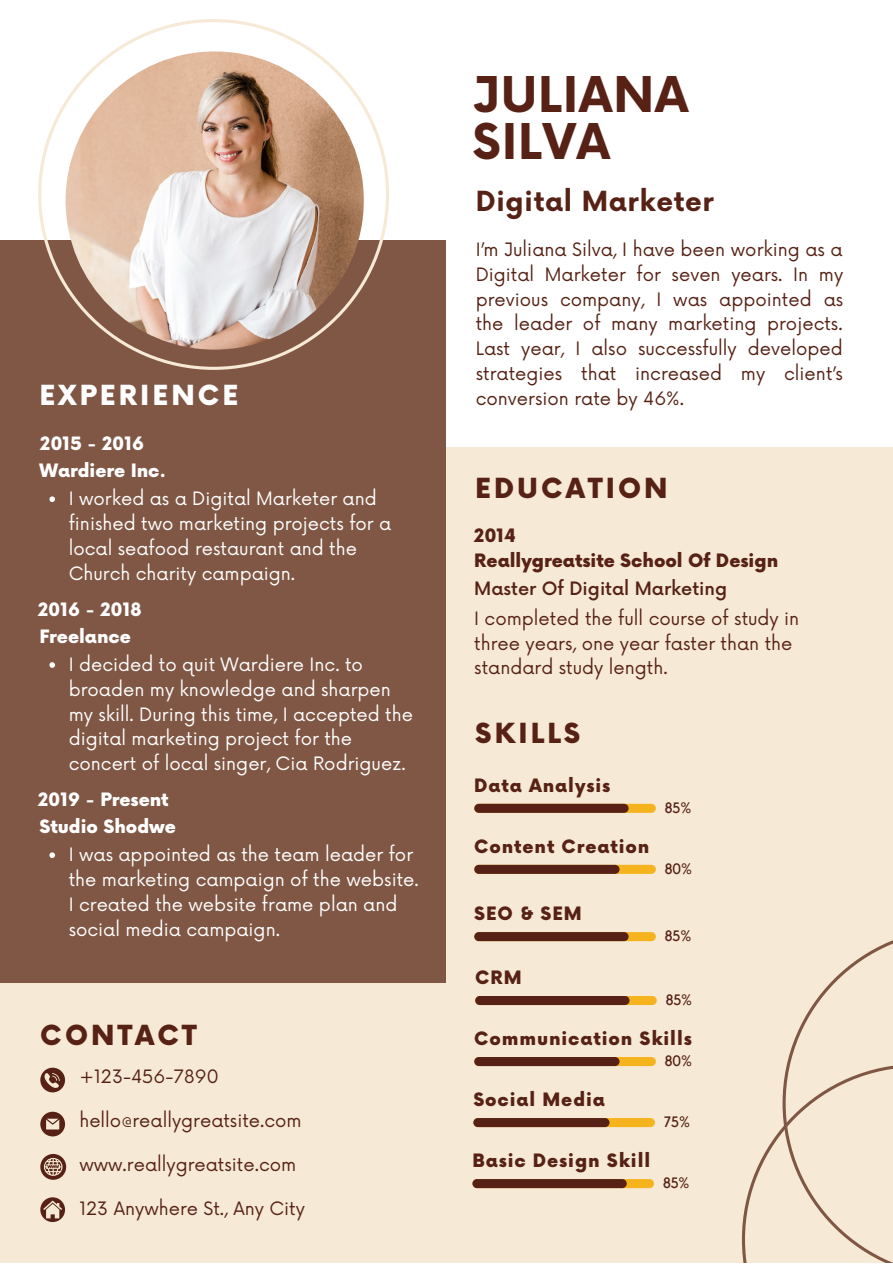
<style>
.page{position:relative;width:893px;height:1264px;background:#fff}
.page>*{position:absolute;margin:0;border:0;box-sizing:border-box;transform-origin:0 0}
.t1{font:700 48px "Now";letter-spacing:.02em;color:#572215}
.t2{font:900 27px "Now";letter-spacing:.115em;color:#572215}
.t3{font:700 27px "Now";letter-spacing:.025em;color:#572215}
.t4{font:900 27px "Now";letter-spacing:.115em;color:#fff}
.t5{font:18px/24.8px "Now";color:#572215;text-align:justify}
.t6{font:18px/24.8px "Now";color:#fff}
.t7{font:900 18px "Now";letter-spacing:.05em;color:#572215}
.t8{font:900 18px "Now";color:#fff}
.t9{font:900 18px "Now";color:#572215}
.t10{font:500 18px "Now";color:#572215}
.t11{font:15px "Kollektif";color:#572215}
</style>
<div class="page">
<div style="left:0;top:447px;width:892px;height:815px;background:#f6ead6"></div>
<div style="left:0;top:240px;width:446px;height:742px;background:#805745"></div>
<svg style="left:38px;top:19px;width:351px;height:351px"></svg>
<img style="left:66px;top:51px;width:298px;height:298px;border-radius:50%">
<div style="left:474px;top:803px;width:181px;height:9px;background:#f5b31d;border-radius:5px"></div>
<div style="left:474px;top:803px;width:154px;height:9px;background:#572215;border-radius:5px"></div>
<div style="left:474px;top:864px;width:181px;height:9px;background:#f5b31d;border-radius:5px"></div>
<div style="left:474px;top:864px;width:145px;height:9px;background:#572215;border-radius:5px"></div>
<div style="left:474px;top:932px;width:181px;height:9px;background:#f5b31d;border-radius:5px"></div>
<div style="left:474px;top:932px;width:154px;height:9px;background:#572215;border-radius:5px"></div>
<div style="left:475px;top:995px;width:181px;height:10px;background:#f5b31d;border-radius:5px"></div>
<div style="left:475px;top:995px;width:154px;height:10px;background:#572215;border-radius:5px"></div>
<div style="left:474px;top:1056px;width:181px;height:10px;background:#f5b31d;border-radius:5px"></div>
<div style="left:474px;top:1056px;width:145px;height:10px;background:#572215;border-radius:5px"></div>
<div style="left:473px;top:1117px;width:182px;height:10px;background:#f5b31d;border-radius:5px"></div>
<div style="left:473px;top:1117px;width:136px;height:10px;background:#572215;border-radius:5px"></div>
<div style="left:472px;top:1178px;width:182px;height:10px;background:#f5b31d;border-radius:5px"></div>
<div style="left:472px;top:1178px;width:154px;height:10px;background:#572215;border-radius:5px"></div>
<svg style="left:40px;top:1067px;width:25px;height:25px"></svg>
<svg style="left:40px;top:1154px;width:26px;height:25px"></svg>
<svg style="left:40px;top:1111px;width:25px;height:25px"></svg>
<svg style="left:40px;top:1197px;width:25px;height:24px"></svg>
<svg style="left:43px;top:1200px;width:19px;height:18px"></svg>
<svg style="left:741px;top:940px;width:151px;height:322px"></svg>
<svg style="left:49px;top:496px;width:6px;height:6px"></svg>
<svg style="left:49px;top:662px;width:6px;height:6px"></svg>
<svg style="left:49px;top:852px;width:6px;height:6px"></svg>
<p class="t4" style="left:39px;top:381px;width:200px">EXPERIENCE</p>
<p class="t8" style="left:40px;top:434px;width:105px">2015 - 2016</p>
<p class="t8" style="left:39px;top:461px;width:128px">Wardiere Inc.</p>
<p class="t6" style="left:69px;top:487px;width:324px">I worked as a Digital Marketer and finished two marketing projects for a local seafood restaurant and the<br>Church charity campaign.</p>
<p class="t8" style="left:38px;top:599px;width:105px">2016 - 2018</p>
<p class="t8" style="left:39px;top:627px;width:93px">Freelance</p>
<p class="t6" style="left:69px;top:653px;width:346px">I decided to quit Wardiere Inc. to broaden my knowledge and sharpen my skill. During this time, I accepted the digital marketing project for the concert of local singer, Cia Rodriguez.</p>
<p class="t8" style="left:38px;top:790px;width:132px">2019 - Present</p>
<p class="t8" style="left:39px;top:817px;width:138px">Studio Shodwe</p>
<p class="t6" style="left:69px;top:843px;width:351px">I was appointed as the team leader for the marketing campaign of the website.<br>I created the website frame plan and social media campaign.</p>
<p class="t2" style="left:40px;top:1021px;width:158px">CONTACT</p>
<p class="t5" style="left:79px;top:1064px;width:141px">+123-456-7890</p>
<p class="t5" style="left:79px;top:1108px;width:224px">hello@reallygreatsite.com</p>
<p class="t5" style="left:79px;top:1152px;width:218px">www.reallygreatsite.com</p>
<p class="t5" style="left:79px;top:1196px;width:227px">123 Anywhere St., Any City</p>
<p class="t1" style="left:472px;top:69px;width:217px">JULIANA</p>
<p class="t1" style="left:472px;top:116px;width:139px">SILVA</p>
<p class="t3" style="left:475px;top:186px;width:239px">Digital Marketer</p>
<p class="t5" style="left:475px;top:238px;width:369px">I’m Juliana Silva, I have been working as a Digital Marketer for seven years. In my previous company, I was appointed as the leader of many marketing projects.<br>Last year, I also successfully developed strategies that increased my client’s conversion rate by 46%.</p>
<p class="t2" style="left:475px;top:473px;width:194px">EDUCATION</p>
<p class="t7" style="left:474px;top:526px;width:43px">2014</p>
<p class="t9" style="left:474px;top:551px;width:305px">Reallygreatsite School Of Design</p>
<p class="t10" style="left:474px;top:578px;width:254px">Master Of Digital Marketing</p>
<p class="t5" style="left:474px;top:607px;width:326px;text-align:left">I completed the full course of study in three years, one year faster than the standard study length.</p>
<p class="t2" style="left:475px;top:718px;width:107px">SKILLS</p>
<p class="t7" style="left:474px;top:775px;width:137px">Data Analysis</p>
<p class="t7" style="left:474px;top:836px;width:176px">Content Creation</p>
<p class="t7" style="left:474px;top:904px;width:109px">SEO &amp; SEM</p>
<p class="t7" style="left:475px;top:967px;width:48px">CRM</p>
<p class="t11" style="left:665px;top:800px;width:28px">85%</p>
<p class="t11" style="left:665px;top:861px;width:28px">80%</p>
<p class="t11" style="left:665px;top:928px;width:28px">85%</p>
<p class="t11" style="left:665px;top:992px;width:28px">85%</p>
<p class="t7" style="left:474px;top:1028px;width:219px">Communication Skills</p>
<p class="t7" style="left:473px;top:1089px;width:133px">Social Media</p>
<p class="t7" style="left:472px;top:1150px;width:179px">Basic Design Skill</p>
<p class="t11" style="left:665px;top:1053px;width:28px">80%</p>
<p class="t11" style="left:664px;top:1114px;width:27px">75%</p>
<p class="t11" style="left:663px;top:1175px;width:28px">85%</p>
</div>
